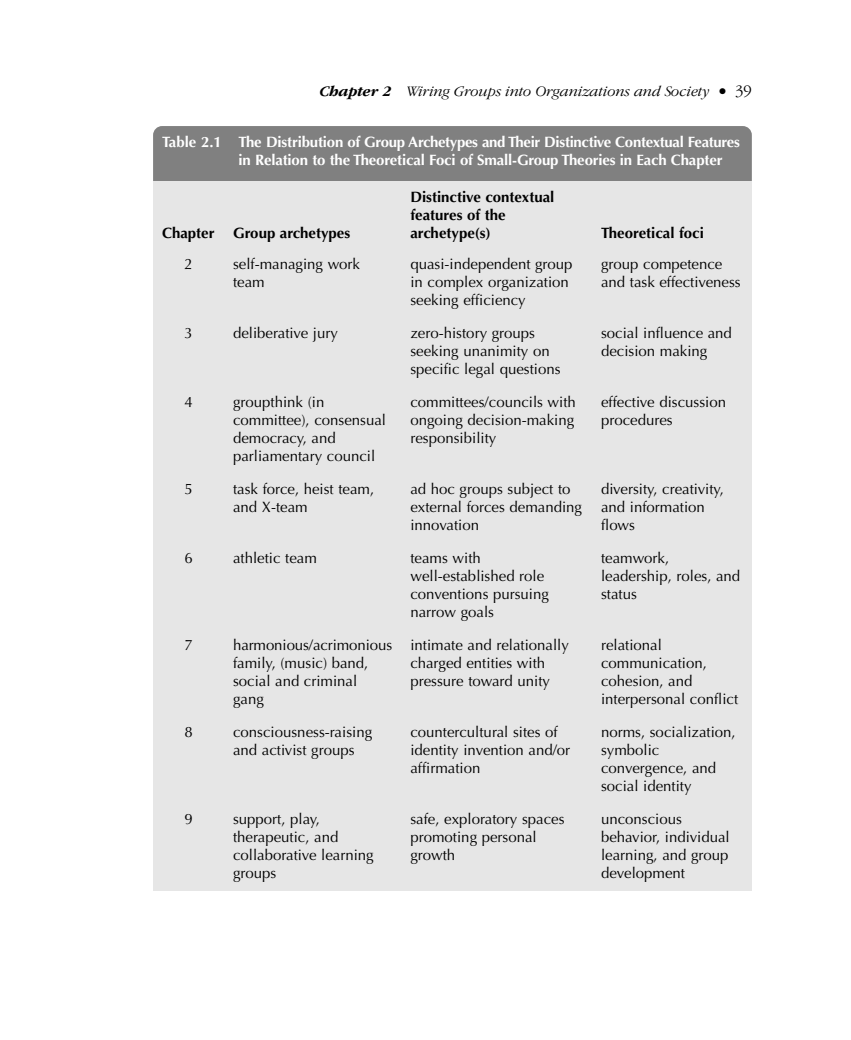
<style>
.page{position:relative;width:851px;height:1040px;background:#fff}
.page>*{position:absolute;margin:0;border:0;box-sizing:border-box;transform-origin:0 0}
.t1{font:15px/18px "Optima";color:#000}
.t2{font:700 15px/18px "Optima";letter-spacing:-.01em;color:#fff}
.t3{font:700 15px/18px "Optima";color:#000}
.t4{font:italic 300 15px "Garamond IT Cby BT";color:#000}
.s1{font-weight:700}
.s2{font-style:normal;font-size:16.5px;color:#fff}
.s3{font-style:normal;font-size:16.5px}
</style>
<div class="page">
<div style="left:153px;top:126px;width:598px;height:64px;background:#808080;border-radius:9px"></div>
<div style="left:153px;top:181px;width:599px;height:710px;background:#e6e6e6"></div>
<p class="t4" style="left:320px;top:86px;width:433px"><span class="s1">Chapter 2</span> Wiring Groups into Organizations and Society<span class="s2">–</span>•<span class="s2">–</span><span class="s3">39</span></p>
<p class="t2" style="left:238px;top:134px;width:503px;text-indent:-76px">Table 2.1 The Distribution of Group Archetypes and Their Distinctive Contextual Features in Relation to the Theoretical Foci of Small-Group Theories in Each Chapter</p>
<p class="t3" style="left:162px;top:225px;width:189px">Chapter Group archetypes</p>
<p class="t3" style="left:410px;top:189px;width:145px">Distinctive contextual features of the archetype(s)</p>
<p class="t3" style="left:601px;top:225px;width:104px">Theoretical foci</p>
<p class="t1" style="left:184px;top:256px;width:10px">2</p>
<p class="t1" style="left:233px;top:256px;width:128px">self-managing work team</p>
<p class="t1" style="left:410px;top:256px;width:164px">quasi-independent group in complex organization seeking efficiency</p>
<p class="t1" style="left:601px;top:256px;width:141px">group competence and task effectiveness</p>
<p class="t1" style="left:184px;top:325px;width:10px">3</p>
<p class="t1" style="left:233px;top:325px;width:106px">deliberative jury</p>
<p class="t1" style="left:410px;top:325px;width:152px">zero-history groups seeking unanimity on specific legal questions</p>
<p class="t1" style="left:601px;top:325px;width:132px">social influence and decision making</p>
<p class="t1" style="left:184px;top:394px;width:10px">4</p>
<p class="t1" style="left:233px;top:394px;width:154px">groupthink (in committee), consensual democracy, and parliamentary council</p>
<p class="t1" style="left:410px;top:394px;width:167px;text-align:justify">committees/councils with ongoing decision-making responsibility</p>
<p class="t1" style="left:601px;top:394px;width:127px">effective discussion procedures</p>
<p class="t1" style="left:184px;top:481px;width:10px">5</p>
<p class="t1" style="left:233px;top:481px;width:143px">task force, heist team, and X-team</p>
<p class="t1" style="left:410px;top:481px;width:173px">ad hoc groups subject to external forces demanding innovation</p>
<p class="t1" style="left:601px;top:481px;width:124px">diversity, creativity, and information flows</p>
<p class="t1" style="left:184px;top:550px;width:10px">6</p>
<p class="t1" style="left:233px;top:550px;width:85px">athletic team</p>
<p class="t1" style="left:410px;top:550px;width:140px">teams with well-established role conventions pursuing narrow goals</p>
<p class="t1" style="left:601px;top:550px;width:141px">teamwork, leadership, roles, and status</p>
<p class="t1" style="left:184px;top:637px;width:10px">7</p>
<p class="t1" style="left:233px;top:637px;width:161px">harmonious/acrimonious family, (music) band, social and criminal<br>gang</p>
<p class="t1" style="left:410px;top:637px;width:160px">intimate and relationally charged entities with pressure toward unity</p>
<p class="t1" style="left:601px;top:637px;width:139px">relational communication, cohesion, and interpersonal conflict</p>
<p class="t1" style="left:184px;top:724px;width:10px">8</p>
<p class="t1" style="left:233px;top:724px;width:141px">consciousness-raising and activist groups</p>
<p class="t1" style="left:410px;top:724px;width:161px">countercultural sites of identity invention and/or affirmation</p>
<p class="t1" style="left:601px;top:724px;width:136px">norms, socialization, symbolic convergence, and social identity</p>
<p class="t1" style="left:184px;top:811px;width:10px">9</p>
<p class="t1" style="left:233px;top:811px;width:142px">support, play, therapeutic, and collaborative learning groups</p>
<p class="t1" style="left:410px;top:811px;width:156px">safe, exploratory spaces promoting personal growth</p>
<p class="t1" style="left:601px;top:811px;width:130px">unconscious behavior, individual learning, and group development</p>
</div>
